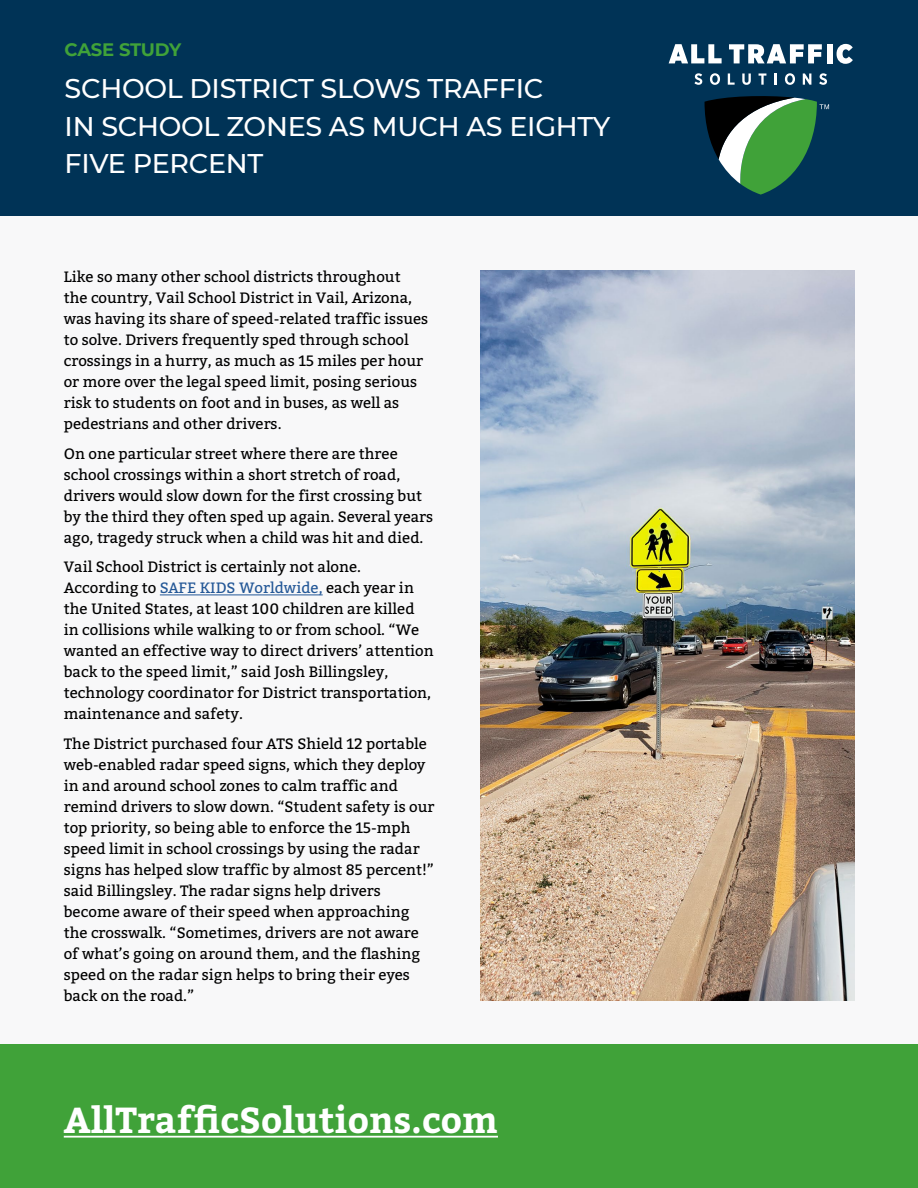
<style>
.page{position:relative;width:918px;height:1188px;background:#f8f8f9}
.page>*{position:absolute;margin:0;border:0;box-sizing:border-box;transform-origin:0 0}
.t1{font:700 36px "Bitter";color:#fff}
.t2{font:500 27px/37.5px "Montserrat";letter-spacing:-.01em;color:#fff}
.t3{font:700 18px "Montserrat";letter-spacing:-.02em;color:#40a239}
.t4{font:15px/21px "Bitter";color:#000}
.s1{color:#245897}
</style>
<div class="page">
<div style="left:0;top:0;width:918px;height:216px;background:#003356"></div>
<svg style="left:705px;top:96px;width:124px;height:99px"></svg>
<svg style="left:694px;top:73px;width:8px;height:12px"></svg>
<svg style="left:710px;top:73px;width:10px;height:12px"></svg>
<svg style="left:728px;top:73px;width:7px;height:12px"></svg>
<svg style="left:742px;top:73px;width:9px;height:12px"></svg>
<svg style="left:759px;top:73px;width:7px;height:12px"></svg>
<svg style="left:775px;top:73px;width:2px;height:12px"></svg>
<svg style="left:785px;top:73px;width:10px;height:12px"></svg>
<svg style="left:803px;top:73px;width:8px;height:12px"></svg>
<svg style="left:819px;top:73px;width:8px;height:12px"></svg>
<svg style="left:669px;top:44px;width:53px;height:19px"></svg>
<svg style="left:729px;top:44px;width:93px;height:19px"></svg>
<div style="left:827px;top:44px;width:6px;height:19px;background:#fff"></div>
<svg style="left:837px;top:44px;width:16px;height:20px"></svg>
<hr style="left:160px;top:595px;width:163px;height:1px;background:#245897">
<div style="left:0;top:1044px;width:918px;height:144px;background:#40a239"></div>
<hr style="left:64px;top:1136px;width:434px;height:2px;background:#fff">
<img style="left:480px;top:271px;width:374px;height:730px">
<p class="t3" style="left:65px;top:37px;width:118px">CASE STUDY</p>
<h2 class="t2" style="left:65px;top:69px;width:547px">SCHOOL DISTRICT SLOWS TRAFFIC<br>IN SCHOOL ZONES AS MUCH AS EIGHTY<br>FIVE PERCENT</h2>
<p class="t4" style="left:64px;top:266px;width:366px">Like so many other school districts throughout<br>the country, Vail School District in Vail, Arizona, was having its share of speed-related traffic issues to solve. Drivers frequently sped through school crossings in a hurry, as much as 15 miles per hour or more over the legal speed limit, posing serious risk to students on foot and in buses, as well as pedestrians and other drivers.</p>
<p class="t4" style="left:64px;top:443px;width:371px">On one particular street where there are three school crossings within a short stretch of road, drivers would slow down for the first crossing but by the third they often sped up again. Several years ago, tragedy struck when a child was hit and died.</p>
<p class="t4" style="left:64px;top:556px;width:372px">Vail School District is certainly not alone.<br>According to <span class="s1">SAFE KIDS Worldwide,</span> each year in the United States, at least 100 children are killed<br>in collisions while walking to or from school. “We wanted an effective way to direct drivers’ attention back to the speed limit,” said Josh Billingsley, technology coordinator for District transportation, maintenance and safety.</p>
<p class="t4" style="left:64px;top:733px;width:372px">The District purchased four ATS Shield 12 portable web-enabled radar speed signs, which they deploy in and around school zones to calm traffic and remind drivers to slow down. “Student safety is our top priority, so being able to enforce the 15-mph speed limit in school crossings by using the radar signs has helped slow traffic by almost 85 percent!” said Billingsley. The radar signs help drivers become aware of their speed when approaching the crosswalk. “Sometimes, drivers are not aware of what’s going on around them, and the flashing speed on the radar sign helps to bring their eyes back on the road.”</p>
<h1 class="t1" style="left:64px;top:1093px;width:436px">AllTrafficSolutions.com</h1>
</div>
